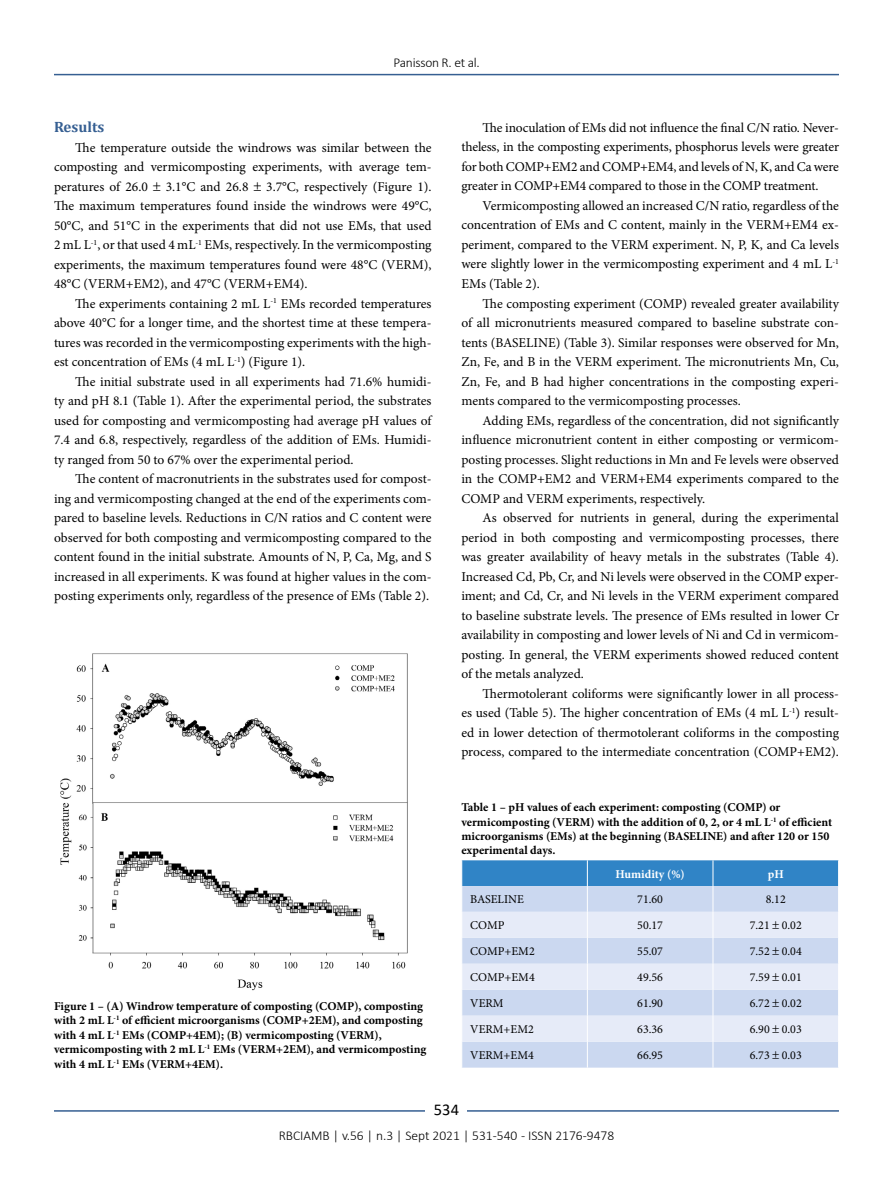
<style>
.page{position:relative;width:893px;height:1191px;background:#fff}
.page>*{position:absolute;margin:0;border:0;box-sizing:border-box;transform-origin:0 0}
.t1{font:16.5px "Calibri";color:#000}
.t2{font:700 15px "Cambria";color:#365f92}
.t3{font:13.5px/19.5px "Minion Pro";color:#000;text-align:justify}
.t4{font:300 13.5px "Calibri";color:#000}
.t5{font:300 13.5px "Calibri";letter-spacing:-.02em;color:#000}
.t6{font:700 12px/14.4px "Minion Pro";color:#000}
.t7{font:12px "Minion Pro";color:#000}
.t8{font:700 12px "Minion Pro";color:#fff}
</style>
<div class="page">
<hr style="left:54px;top:74px;width:785px;height:1px;background:#365f92">
<hr style="left:54px;top:1110px;width:785px;height:1px;background:#365f92">
<div style="left:426px;top:1096px;width:41px;height:26px;background:#fff"></div>
<img style="left:60px;top:653px;width:348px;height:338px">
<svg style="left:461px;top:860px;width:378px;height:207px"></svg>
<p class="t5" style="left:394px;top:54px;width:88px">Panisson R. et al.</p>
<p class="t2" style="left:54px;top:116px;width:52px">Results</p>
<p class="t3" style="left:54px;top:138px;width:379px;text-indent:21px">The temperature outside the windrows was similar between the composting and vermicomposting experiments, with average tem&shy;peratures of 26.0</p>
<p class="t3" style="left:54px;top:176px;width:379px;text-indent:212px">3.7°C, respectively (Figure 1).<br>The maximum temperatures found inside the windrows were 49°C, 50°C, and 51°C in the experiments that did not use EMs, that used 2 mL L<sup>-1</sup>, or that used 4 mL<sup>-1</sup> EMs, respectively. In the vermicomposting experiments, the maximum temperatures found were 48°C (VERM), 48°C (VERM+EM2), and 47°C (VERM+EM4).</p>
<p class="t3" style="left:54px;top:293px;width:379px;text-indent:21px">The experiments containing 2 mL L<sup>-1</sup> EMs recorded temperatures above 40°C for a longer time, and the shortest time at these tempera&shy;tures was recorded in the vermicomposting experiments with the high&shy;est concentration of EMs (4 mL L<sup>-1</sup>) (Figure 1).</p>
<p class="t3" style="left:54px;top:371px;width:379px;text-indent:21px">The initial substrate used in all experiments had 71.6% humidi&shy;ty and pH 8.1 (Table 1). After the experimental period, the substrates used for composting and vermicomposting had average pH values of 7.4 and 6.8, respectively, regardless of the addition of EMs. Humidi&shy;ty ranged from 50 to 67% over the experimental period.</p>
<p class="t3" style="left:54px;top:469px;width:379px;text-indent:21px">The content of macronutrients in the substrates used for compost&shy;ing and vermicomposting changed at the end of the experiments com&shy;pared to baseline levels. Reductions in C/N ratios and C content were observed for both composting and vermicomposting compared to the content found in the initial substrate. Amounts of N, P, Ca, Mg, and S increased in all experiments. K was found at higher values in the com&shy;posting experiments only, regardless of the presence of EMs (Table 2).</p>
<p class="t3" style="left:166px;top:176px;width:84px">3.1°C and 26.8</p>
<p class="t6" style="left:54px;top:998px;width:374px">Figure 1 – (A) Windrow temperature of composting (COMP), composting with 2 mL L<sup>-1</sup> of efficient microorganisms (COMP+2EM), and composting with 4 mL L<sup>-1</sup> EMs (COMP+4EM); (B) vermicomposting (VERM), vermicomposting with 2 mL L<sup>-1</sup> EMs (VERM+2EM), and vermicomposting with 4 mL L<sup>-1</sup> EMs (VERM+4EM).</p>
<p class="t3" style="left:461px;top:118px;width:379px;text-indent:21px">The inoculation of EMs did not influence the final C/N ratio. Never&shy;theless, in the composting experiments, phosphorus levels were greater for both COMP+EM2 and COMP+EM4, and levels of N, K, and Ca were greater in COMP+EM4 compared to those in the COMP treatment.</p>
<p class="t3" style="left:461px;top:196px;width:379px;text-indent:21px">Vermicomposting allowed an increased C/N ratio, regardless of the concentration of EMs and C content, mainly in the VERM+EM4 ex&shy;periment, compared to the VERM experiment. N, P, K, and Ca levels were slightly lower in the vermicomposting experiment and 4 mL L<sup>-1<br></sup>EMs (Table 2).</p>
<p class="t3" style="left:461px;top:293px;width:379px;text-indent:21px">The composting experiment (COMP) revealed greater availability of all micronutrients measured compared to baseline substrate con&shy;tents (BASELINE) (Table 3). Similar responses were observed for Mn, Zn, Fe, and B in the VERM experiment. The micronutrients Mn, Cu, Zn, Fe, and B had higher concentrations in the composting experi&shy;ments compared to the vermicomposting processes.</p>
<p class="t3" style="left:461px;top:410px;width:379px;text-indent:21px">Adding EMs, regardless of the concentration, did not significantly influence micronutrient content in either composting or vermicom&shy;posting processes. Slight reductions in Mn and Fe levels were observed in the COMP+EM2 and VERM+EM4 experiments compared to the COMP and VERM experiments, respectively.</p>
<p class="t3" style="left:461px;top:508px;width:379px;text-indent:21px">As observed for nutrients in general, during the experimental period in both composting and vermicomposting processes, there was greater availability of heavy metals in the substrates (Table 4).<br>Increased Cd, Pb, Cr, and Ni levels were observed in the COMP exper&shy;iment; and Cd, Cr, and Ni levels in the VERM experiment compared to baseline substrate levels. The presence of EMs resulted in lower Cr availability in composting and lower levels of Ni and Cd in vermicom&shy;posting. In general, the VERM experiments showed reduced content of the metals analyzed.</p>
<p class="t3" style="left:461px;top:683px;width:379px;text-indent:21px">Thermotolerant coliforms were significantly lower in all process&shy;es used (Table 5). The higher concentration of EMs (4 mL L<sup>-1</sup>) result&shy;ed in lower detection of thermotolerant coliforms in the composting process, compared to the intermediate concentration (COMP+EM2).</p>
<p class="t6" style="left:461px;top:800px;width:372px">Table 1 – pH values of each experiment: composting (COMP) or vermicomposting (VERM) with the addition of 0, 2, or 4 mL L<sup>-1</sup> of efficient microorganisms (EMs) at the beginning (BASELINE) and after 120 or 150 experimental days.</p>
<p class="t8" style="left:616px;top:865px;width:71px">Humidity (%)</p>
<p class="t8" style="left:768px;top:865px;width:17px">pH</p>
<p class="t7" style="left:470px;top:891px;width:55px">BASELINE</p>
<p class="t7" style="left:637px;top:891px;width:27px">71.60</p>
<p class="t7" style="left:766px;top:891px;width:22px">8.12</p>
<p class="t7" style="left:470px;top:917px;width:36px">COMP</p>
<p class="t7" style="left:637px;top:917px;width:27px">50.17</p>
<p class="t7" style="left:750px;top:917px;width:54px">7.21 0.02</p>
<p class="t7" style="left:470px;top:943px;width:66px">COMP+EM2</p>
<p class="t7" style="left:637px;top:943px;width:27px">55.07</p>
<p class="t7" style="left:750px;top:943px;width:54px">7.52 0.04</p>
<p class="t7" style="left:470px;top:969px;width:66px">COMP+EM4</p>
<p class="t7" style="left:637px;top:969px;width:27px">49.56</p>
<p class="t7" style="left:750px;top:969px;width:54px">7.59 0.01</p>
<p class="t7" style="left:470px;top:995px;width:35px">VERM</p>
<p class="t7" style="left:637px;top:995px;width:27px">61.90</p>
<p class="t7" style="left:750px;top:995px;width:54px">6.72 0.02</p>
<p class="t7" style="left:470px;top:1021px;width:65px">VERM+EM2</p>
<p class="t7" style="left:637px;top:1021px;width:27px">63.36</p>
<p class="t7" style="left:750px;top:1021px;width:54px">6.90 0.03</p>
<p class="t7" style="left:470px;top:1047px;width:65px">VERM+EM4</p>
<p class="t7" style="left:637px;top:1047px;width:27px">66.95</p>
<p class="t7" style="left:750px;top:1047px;width:54px">6.73 0.03</p>
<p class="t1" style="left:434px;top:1098px;width:27px">534</p>
<p class="t4" style="left:279px;top:1126px;width:337px">RBCIAMB | v.56 | n.3 | Sept 2021 | 531-540 - ISSN 2176-9478</p>
</div>
